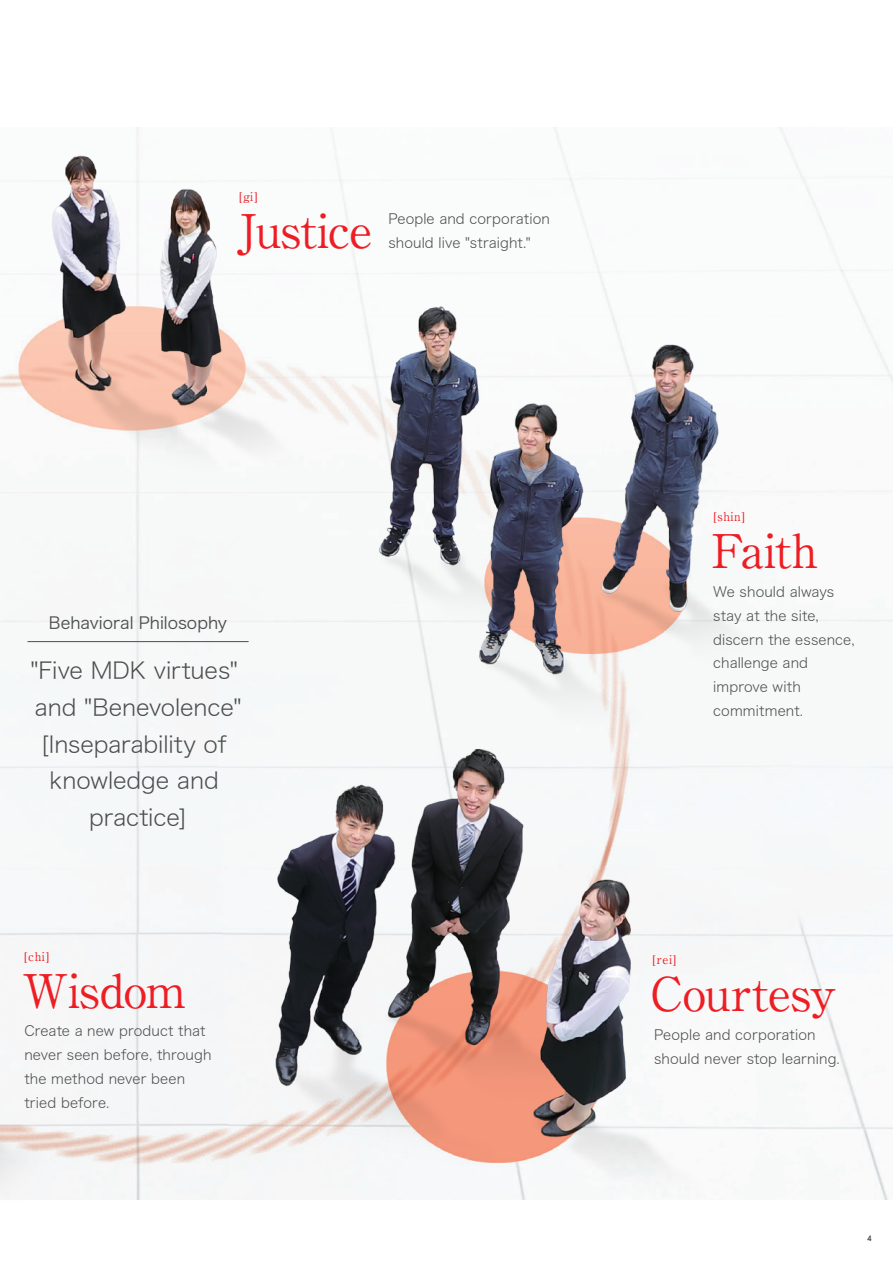
<style>
.page{position:relative;width:893px;height:1263px;background:#fff}
.page>*{position:absolute;margin:0;border:0;box-sizing:border-box;transform-origin:0 0}
.t1{font:700 46.5px "A1 Mincho Std";letter-spacing:-.02em;color:#ee1d23}
.t2{font:22.95px/36.6px "Hira Kaku Pro N W2";letter-spacing:-.005em;color:#4b4c4d;text-align:center}
.t3{font:16.5px "Hira Kaku Pro N W3";color:#4b4c4d}
.t4{font:14.1px/23.9px "Hira Kaku Pro N W2";letter-spacing:.01em;color:#4b4c4d}
.t5{font:700 12px "A1 Mincho Std";letter-spacing:.05em;color:#ee1d23}
.t6{font:700 7.5px "Te X Gyre Adventor";color:#4b4c4d}
</style>
<div class="page">
<img style="left:93px;top:128px;width:800px;height:1071px">
<img style="left:0;top:127px;width:372px;height:586px">
<img style="left:226px;top:220px;width:585px;height:764px">
<img style="left:135px;top:680px;width:645px;height:520px">
<hr style="left:27px;top:641px;width:222px;height:1px;background:#4b4c4d">
<p class="t5" style="left:239px;top:187px;width:19px">[gi]</p>
<h1 class="t1" style="left:237px;top:193px;width:137px">Justice</h1>
<p class="t4" style="left:388px;top:206px;width:163px">People and corporation should live "straight."</p>
<p class="t3" style="left:49px;top:608px;width:180px">Behavioral Philosophy</p>
<h2 class="t2" style="left:30px;top:651px;width:213px">"Five MDK virtues" and "Benevolence" [Inseparability of knowledge and practice]</h2>
<p class="t5" style="left:24px;top:946px;width:26px">[chi]</p>
<h1 class="t1" style="left:22px;top:952px;width:165px">Wisdom</h1>
<p class="t4" style="left:24px;top:1018px;width:189px">Create a new product that never seen before, through the method never been tried before.</p>
<p class="t5" style="left:714px;top:507px;width:32px">[shin]</p>
<h1 class="t1" style="left:712px;top:513px;width:108px">Faith</h1>
<p class="t4" style="left:713px;top:578px;width:143px">We should always stay at the site, discern the essence, challenge and improve with commitment.</p>
<p class="t5" style="left:653px;top:950px;width:25px">[rei]</p>
<h1 class="t1" style="left:651px;top:956px;width:187px">Courtesy</h1>
<p class="t4" style="left:654px;top:1021px;width:187px">People and corporation should never stop learning.</p>
<p class="t6" style="left:867px;top:1232px;width:6px">4</p>
</div>
